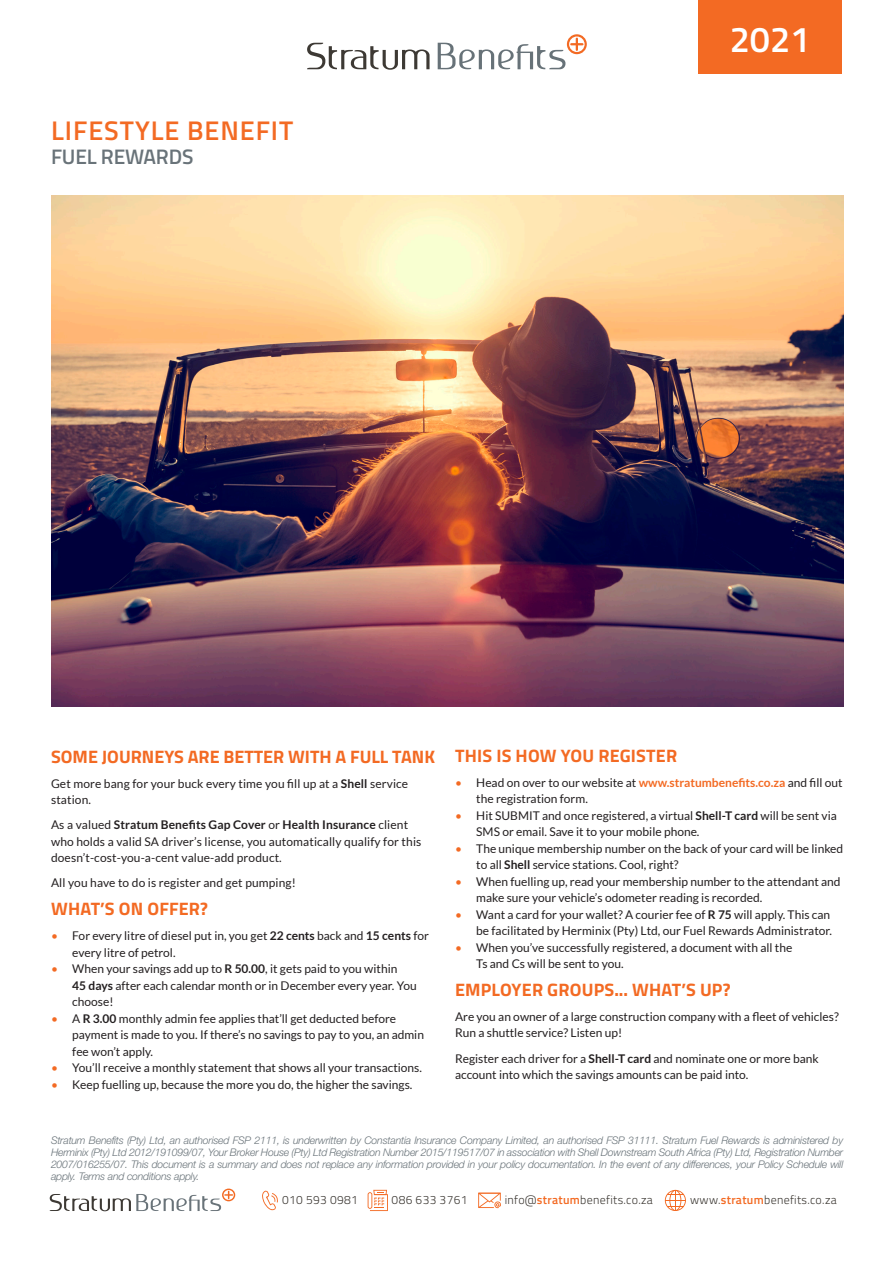
<style>
.page{position:relative;width:893px;height:1263px;background:#fff}
.page>*{position:absolute;margin:0;border:0;box-sizing:border-box;transform-origin:0 0}
.t1{font:600 36px "Titillium";color:#fff}
.t2{font:600 27px "Titillium";letter-spacing:.035em;color:#f36a23}
.t3{font:600 21px "Titillium";letter-spacing:-.01em;color:#697379}
.t4{font:700 18px "Titillium";letter-spacing:.01em;color:#f36a23}
.t5{font:12px/16.5px "Lato";color:#231f20}
.t6{font:300 12px "Titillium";letter-spacing:.025em;color:#3d3934}
.t7{font:italic 300 10.5px/12px "Helvetica Neue LT Pro";letter-spacing:-.02em;color:#697379;text-align:justify}
.s1{font-weight:700}
.s2{color:#f36a23}
.s3{font-weight:700;color:#f36a23}
.s4{font-weight:600;color:#f36a23}
</style>
<div class="page">
<img style="left:51px;top:196px;width:792px;height:510px">
<div style="left:698px;top:0;width:144px;height:73px;background:#f36a23"></div>
<svg style="left:50px;top:1188px;width:185px;height:23px"></svg>
<svg style="left:665px;top:1190px;width:21px;height:21px"></svg>
<svg style="left:478px;top:1193px;width:23px;height:15px"></svg>
<svg style="left:368px;top:1190px;width:20px;height:21px"></svg>
<svg style="left:262px;top:1190px;width:16px;height:20px"></svg>
<svg style="left:307px;top:43px;width:123px;height:27px"></svg>
<svg style="left:438px;top:34px;width:149px;height:35px"></svg>
<p class="t2" style="left:51px;top:110px;width:244px">LIFESTYLE BENEFIT</p>
<p class="t3" style="left:51px;top:141px;width:144px">FUEL REWARDS</p>
<p class="t1" style="left:730px;top:12px;width:82px">2021</p>
<p class="t4" style="left:51px;top:743px;width:385px">SOME JOURNEYS ARE BETTER WITH A FULL TANK</p>
<p class="t5" style="left:51px;top:775px;width:359px">Get more bang for your buck every time you fill up at a <span class="s1">Shell</span> service station.</p>
<p class="t5" style="left:51px;top:817px;width:372px">As a valued <span class="s1">Stratum Benefits Gap Cover</span> or <span class="s1">Health Insurance</span> client who holds a valid SA driver’s license, you automatically qualify for this doesn’t-cost-you-a-cent value-add product.</p>
<p class="t5" style="left:51px;top:875px;width:246px">All you have to do is register and get pumping!</p>
<p class="t4" style="left:51px;top:895px;width:158px">WHAT’S ON OFFER?</p>
<p class="t5" style="left:72px;top:927px;width:358px;text-indent:-21px"><span class="s2">•</span> For every litre of diesel put in, you get <span class="s1">22 cents</span> back and <span class="s1">15 cents</span> for every litre of petrol.</p>
<p class="t5" style="left:51px;top:960px;width:348px"><span class="s2">•</span> When your savings add up to <span class="s1">R 50.00</span>, it gets paid to you within</p>
<p class="t5" style="left:72px;top:977px;width:346px"><span class="s1">45 days</span> after each calendar month or in December every year. You choose!</p>
<p class="t5" style="left:72px;top:1010px;width:353px;text-indent:-21px"><span class="s2">•</span> A <span class="s1">R 3.00</span> monthly admin fee applies that’ll get deducted before payment is made to you. If there’s no savings to pay to you, an admin fee won’t apply.</p>
<p class="t5" style="left:51px;top:1059px;width:372px"><span class="s2">•</span> You’ll receive a monthly statement that shows all your transactions.</p>
<p class="t5" style="left:51px;top:1076px;width:363px"><span class="s2">•</span> Keep fuelling up, because the more you do, the higher the savings.</p>
<p class="t4" style="left:455px;top:742px;width:224px">THIS IS HOW YOU REGISTER</p>
<p class="t5" style="left:476px;top:774px;width:368px;text-indent:-21px"><span class="s2">•</span> Head on over to our website at <span class="s3">www.stratumbenefits.co.za</span> and fill out the registration form.</p>
<p class="t5" style="left:476px;top:807px;width:362px;text-indent:-21px"><span class="s2">•</span> Hit SUBMIT and once registered, a virtual <span class="s1">Shell-T card</span> will be sent via<br>SMS or email. Save it to your mobile phone.</p>
<p class="t5" style="left:476px;top:840px;width:368px;text-indent:-21px"><span class="s2">•</span> The unique membership number on the back of your card will be linked to all <span class="s1">Shell</span> service stations. Cool, right?</p>
<p class="t5" style="left:476px;top:873px;width:366px;text-indent:-21px"><span class="s2">•</span> When fuelling up, read your membership number to the attendant and make sure your vehicle’s odometer reading is recorded.</p>
<p class="t5" style="left:455px;top:906px;width:379px;text-align:right"><span class="s2">•</span> Want a card for your wallet? A courier fee of <span class="s1">R 75</span> will apply. This can be facilitated by Herminix (Pty) Ltd, our Fuel Rewards Administrator.</p>
<p class="t5" style="left:455px;top:939px;width:339px"><span class="s2">•</span> When you’ve successfully registered, a document with all the</p>
<p class="t5" style="left:476px;top:955px;width:149px">Ts and Cs will be sent to you.</p>
<p class="t4" style="left:455px;top:976px;width:277px">EMPLOYER GROUPS... WHAT’S UP?</p>
<p class="t5" style="left:455px;top:1008px;width:385px">Are you an owner of a large construction company with a fleet of vehicles?</p>
<p class="t5" style="left:455px;top:1025px;width:169px">Run a shuttle service? Listen up!</p>
<p class="t5" style="left:455px;top:1050px;width:365px">Register each driver for a <span class="s1">Shell-T card</span> and nominate one or more bank</p>
<p class="t5" style="left:455px;top:1066px;width:295px">account into which the savings amounts can be paid into.</p>
<p class="t7" style="left:51px;top:1134px;width:794px">Stratum Benefits (Pty) Ltd, an authorised FSP 2111, is underwritten by Constantia Insurance Company Limited, an authorised FSP 31111. Stratum Fuel Rewards is administered by Herminix (Pty) Ltd 2012/191099/07, Your Broker House (Pty) Ltd Registration Number 2015/119517/07 in association with Shell Downstream South Africa (Pty) Ltd, Registration Number 2007/016255/07. This document is a summary and does not replace any information provided in your policy documentation. In the event of any differences, your Policy Schedule will apply. Terms and conditions apply.</p>
<p class="t6" style="left:282px;top:1191px;width:77px">010 593 0981</p>
<p class="t6" style="left:392px;top:1191px;width:77px">086 633 3761</p>
<p class="t6" style="left:505px;top:1191px;width:150px">info@<span class="s4">stratum</span>benefits.co.za</p>
<p class="t6" style="left:690px;top:1191px;width:148px">www.<span class="s4">stratum</span>benefits.co.za</p>
</div>
